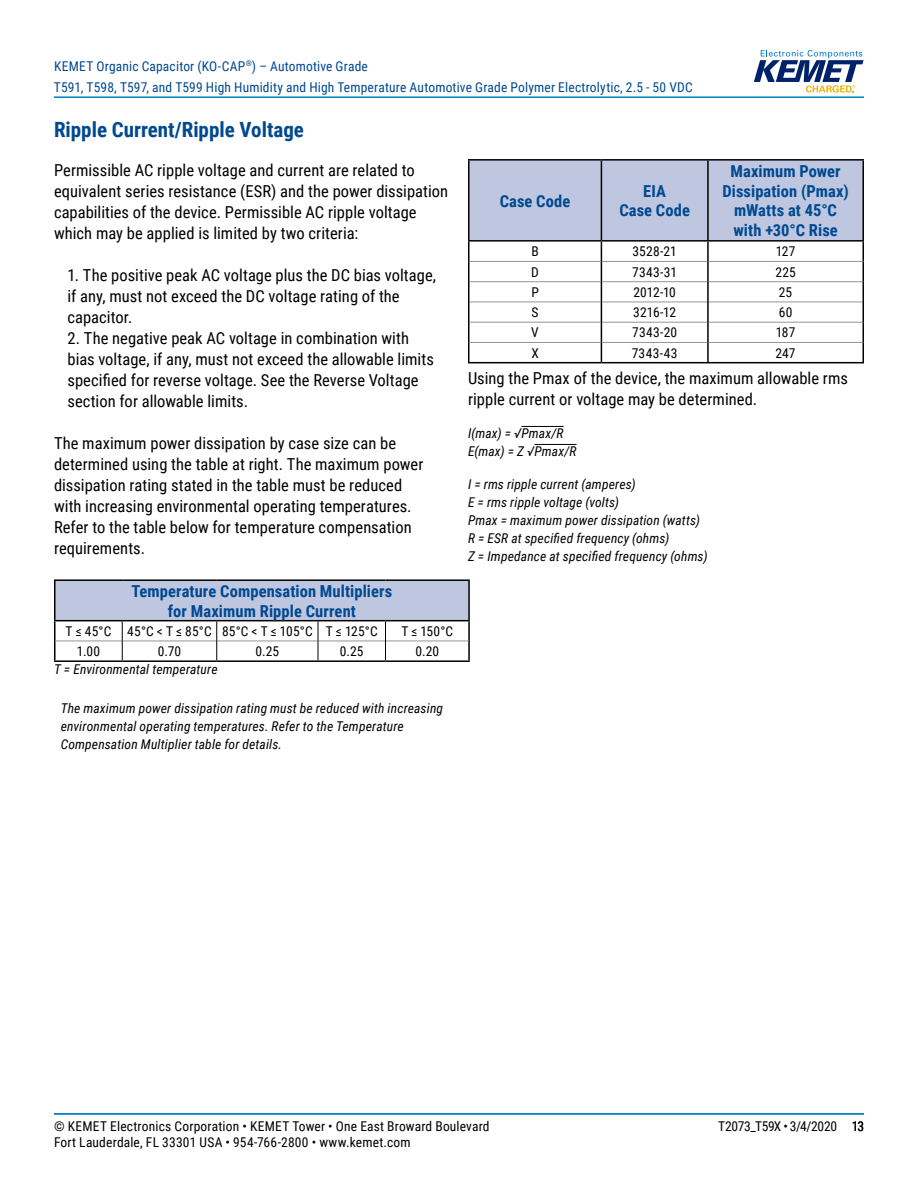
<style>
.page{position:relative;width:918px;height:1188px;background:#fff}
.page>*{position:absolute;margin:0;border:0;box-sizing:border-box;transform-origin:0 0}
.t1{font:700 21px "Roboto Condensed";color:#004990}
.t2{font:16.5px/21px "Roboto Condensed";color:#000}
.t3{font:700 16.5px/19.8px "Roboto Condensed";letter-spacing:.005em;color:#004990;text-align:center}
.t4{font:italic 13.5px/18px "Roboto Condensed";letter-spacing:.01em;color:#000}
.t5{font:13.5px "Roboto Condensed";letter-spacing:.015em;color:#000}
.t6{font:13.5px/21px "Roboto Condensed";letter-spacing:.015em;color:#004990}
.t7{font:13.5px "Roboto Condensed";letter-spacing:-.025em;color:#000}
</style>
<div class="page">
<hr style="left:54px;top:1113px;width:810px;height:2px;background:#007dc3">
<hr style="left:54px;top:96px;width:810px;height:2px;background:#007dc3">
<svg style="left:754px;top:50px;width:110px;height:43px"></svg>
<div style="left:55px;top:580px;width:414px;height:41px;background:#bfc6e0"></div>
<hr style="left:54px;top:621px;width:2px;height:20px;background:#000">
<hr style="left:468px;top:621px;width:2px;height:20px;background:#000">
<svg style="left:54px;top:641px;width:2px;height:19px"></svg>
<svg style="left:468px;top:641px;width:2px;height:19px"></svg>
<hr style="left:54px;top:660px;width:68px;height:2px;background:#000">
<hr style="left:122px;top:660px;width:95px;height:2px;background:#000">
<hr style="left:217px;top:660px;width:101px;height:2px;background:#000">
<hr style="left:318px;top:660px;width:68px;height:2px;background:#000">
<hr style="left:386px;top:660px;width:84px;height:2px;background:#000">
<hr style="left:56px;top:641px;width:66px;height:1px;background:#939598">
<hr style="left:123px;top:641px;width:93px;height:1px;background:#939598">
<hr style="left:217px;top:641px;width:101px;height:1px;background:#939598">
<hr style="left:318px;top:641px;width:67px;height:1px;background:#939598">
<hr style="left:386px;top:641px;width:82px;height:1px;background:#939598">
<svg style="left:122px;top:621px;width:1px;height:39px"></svg>
<svg style="left:216px;top:621px;width:1px;height:39px"></svg>
<svg style="left:318px;top:621px;width:1px;height:39px"></svg>
<svg style="left:385px;top:621px;width:1px;height:39px"></svg>
<hr style="left:54px;top:579px;width:68px;height:2px;background:#000">
<hr style="left:54px;top:581px;width:2px;height:39px;background:#000">
<hr style="left:122px;top:579px;width:95px;height:2px;background:#000">
<hr style="left:217px;top:579px;width:101px;height:2px;background:#000">
<hr style="left:318px;top:579px;width:68px;height:2px;background:#000">
<hr style="left:386px;top:579px;width:84px;height:2px;background:#000">
<hr style="left:468px;top:581px;width:2px;height:39px;background:#000">
<hr style="left:54px;top:620px;width:68px;height:1px;background:#000">
<hr style="left:122px;top:620px;width:95px;height:1px;background:#000">
<hr style="left:217px;top:620px;width:101px;height:1px;background:#000">
<hr style="left:318px;top:620px;width:68px;height:1px;background:#000">
<hr style="left:386px;top:620px;width:84px;height:1px;background:#000">
<hr style="left:522px;top:426px;width:42px;height:1px;background:#000">
<hr style="left:534px;top:444px;width:43px;height:1px;background:#000">
<hr style="left:468px;top:159px;width:133px;height:2px;background:#000">
<hr style="left:601px;top:159px;width:107px;height:2px;background:#000">
<hr style="left:708px;top:159px;width:156px;height:2px;background:#000">
<svg style="left:468px;top:160px;width:396px;height:202px"></svg>
<hr style="left:468px;top:261px;width:2px;height:21px;background:#000">
<hr style="left:862px;top:261px;width:2px;height:21px;background:#000">
<hr style="left:468px;top:282px;width:2px;height:20px;background:#000">
<hr style="left:862px;top:282px;width:2px;height:20px;background:#000">
<hr style="left:468px;top:302px;width:2px;height:20px;background:#000">
<hr style="left:862px;top:302px;width:2px;height:20px;background:#000">
<hr style="left:468px;top:322px;width:2px;height:20px;background:#000">
<hr style="left:862px;top:322px;width:2px;height:20px;background:#000">
<hr style="left:468px;top:342px;width:2px;height:20px;background:#000">
<hr style="left:862px;top:342px;width:2px;height:20px;background:#000">
<hr style="left:468px;top:362px;width:133px;height:1px;background:#000">
<hr style="left:601px;top:362px;width:107px;height:1px;background:#000">
<hr style="left:708px;top:362px;width:156px;height:1px;background:#000">
<p class="t6" style="left:54px;top:55px;width:640px">KEMET Organic Capacitor (KO-CAP<sup>®</sup>) – Automotive Grade<br>T591, T598, T597, and T599 High Humidity and High Temperature Automotive Grade Polymer Electrolytic, 2.5 - 50 VDC</p>
<p class="t1" style="left:54px;top:115px;width:251px">Ripple Current/Ripple Voltage</p>
<p class="t2" style="left:54px;top:159px;width:396px">Permissible AC ripple voltage and current are related to equivalent series resistance (ESR) and the power dissipation capabilities of the device. Permissible AC ripple voltage which may be applied is limited by two criteria:</p>
<p class="t2" style="left:67px;top:264px;width:370px">1. The positive peak AC voltage plus the DC bias voltage, if any, must not exceed the DC voltage rating of the capacitor.</p>
<p class="t2" style="left:67px;top:327px;width:368px">2. The negative peak AC voltage in combination with bias voltage, if any, must not exceed the allowable limits specified for reverse voltage. See the Reverse Voltage section for allowable limits.</p>
<p class="t2" style="left:54px;top:432px;width:371px">The maximum power dissipation by case size can be determined using the table at right. The maximum power dissipation rating stated in the table must be reduced with increasing environmental operating temperatures.<br>Refer to the table below for temperature compensation requirements.</p>
<p class="t3" style="left:132px;top:580px;width:262px">Temperature Compensation Multipliers for Maximum Ripple Current</p>
<p class="t5" style="left:66px;top:622px;width:314px">T ≤ 45°C 45°C &lt; T ≤ 85°C 85°C &lt; T ≤ 105°C T ≤ 125°C</p>
<p class="t5" style="left:401px;top:622px;width:53px">T ≤ 150°C</p>
<p class="t5" style="left:77px;top:642px;width:25px">1.00</p>
<p class="t5" style="left:158px;top:642px;width:25px">0.70</p>
<p class="t5" style="left:255px;top:642px;width:25px">0.25</p>
<p class="t5" style="left:340px;top:642px;width:25px">0.25</p>
<p class="t5" style="left:415px;top:642px;width:25px">0.20</p>
<p class="t4" style="left:54px;top:660px;width:165px">T = Environmental temperature</p>
<p class="t4" style="left:61px;top:699px;width:384px">The maximum power dissipation rating must be reduced with increasing environmental operating temperatures. Refer to the Temperature<br>Compensation Multiplier table for details.</p>
<p class="t3" style="left:722px;top:160px;width:128px">Maximum Power<br>Dissipation (Pmax) mWatts at 45°C with +30°C Rise</p>
<p class="t3" style="left:500px;top:190px;width:72px">Case Code</p>
<p class="t3" style="left:619px;top:180px;width:72px">EIA<br>Case Code</p>
<p class="t5" style="left:531px;top:242px;width:9px">B</p>
<p class="t5" style="left:633px;top:242px;width:46px">3528-21</p>
<p class="t5" style="left:776px;top:242px;width:21px">127</p>
<p class="t5" style="left:531px;top:262px;width:9px">D</p>
<p class="t5" style="left:632px;top:262px;width:47px">7343-31</p>
<p class="t5" style="left:775px;top:262px;width:22px">225</p>
<p class="t5" style="left:531px;top:283px;width:9px">P</p>
<p class="t5" style="left:633px;top:283px;width:44px">2012-10</p>
<p class="t5" style="left:779px;top:283px;width:15px">25</p>
<p class="t5" style="left:532px;top:303px;width:8px">S</p>
<p class="t5" style="left:633px;top:303px;width:44px">3216-12</p>
<p class="t5" style="left:779px;top:303px;width:15px">60</p>
<p class="t5" style="left:531px;top:323px;width:9px">V</p>
<p class="t5" style="left:632px;top:323px;width:46px">7343-20</p>
<p class="t5" style="left:776px;top:323px;width:21px">187</p>
<p class="t5" style="left:531px;top:343px;width:9px">X</p>
<p class="t5" style="left:632px;top:343px;width:47px">7343-43</p>
<p class="t5" style="left:776px;top:343px;width:22px">247</p>
<p class="t2" style="left:468px;top:367px;width:382px">Using the Pmax of the device, the maximum allowable rms ripple current or voltage may be determined.</p>
<p class="t4" style="left:468px;top:424px;width:110px">I(max) = √Pmax/R<br>E(max) = Z √Pmax/R</p>
<p class="t4" style="left:468px;top:475px;width:241px">I = rms ripple current (amperes)<br>E = rms ripple voltage (volts)<br>Pmax = maximum power dissipation (watts)<br>R = ESR at specified frequency (ohms)<br>Z = Impedance at specified frequency (ohms)</p>
<p class="t5" style="left:54px;top:1116px;width:437px">© KEMET Electronics Corporation • KEMET Tower • One East Broward Boulevard</p>
<p class="t7" style="left:718px;top:1116px;width:120px">T2073_T59X • 3/4/2020</p>
<p class="t5" style="left:54px;top:1133px;width:358px">Fort Lauderdale, FL 33301 USA • 954-766-2800 • www.kemet.com</p>
<p class="t5" style="left:852px;top:1116px;width:14px">13</p>
</div>
